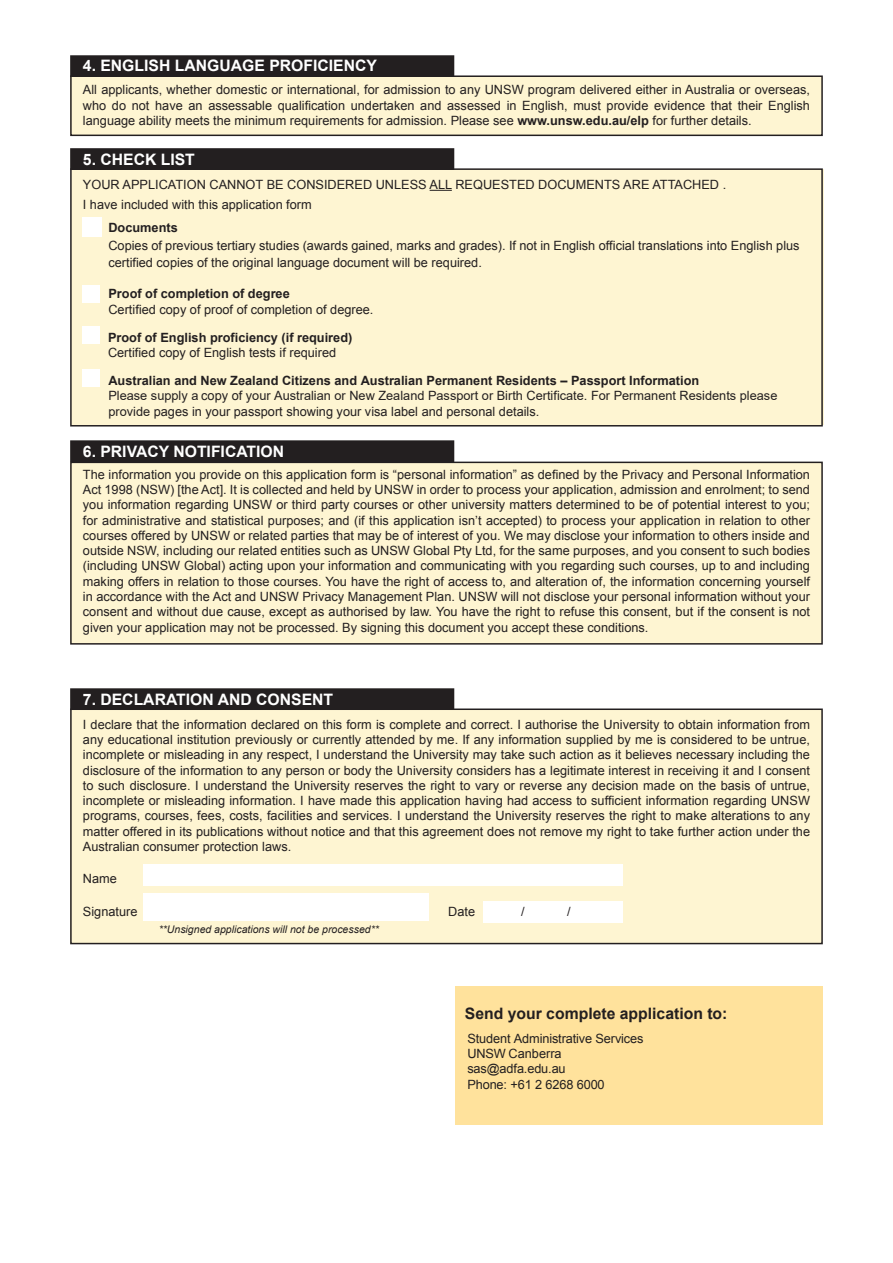
<style>
.page{position:relative;width:893px;height:1263px;background:#fff}
.page>*{position:absolute;margin:0;border:0;box-sizing:border-box;transform-origin:0 0}
.t1{font:700 15.75px "Arial";color:#fff}
.t2{font:700 15.75px "Arial";color:#231f20}
.t3{font:12.75px/15.3px "Arial";color:#231f20}
.t4{font:700 12.75px/15.3px "Arial";color:#231f20}
.t5{font:italic 10.5px "Arial";color:#231f20}
.s1{font-style:inherit}
.s2{font-weight:700}
.s3{font-weight:400}
</style>
<div class="page">
<div style="left:71px;top:76px;width:751px;height:59px;background:#fef5d2"></div>
<div style="left:70px;top:75px;width:753px;height:61px;border:2px solid #231f20"></div>
<div style="left:71px;top:56px;width:383px;height:20px;background:#231f20"></div>
<div style="left:70px;top:55px;width:384px;height:22px;border:2px solid #231f20"></div>
<div style="left:71px;top:709px;width:751px;height:234px;background:#fef5d2"></div>
<div style="left:70px;top:708px;width:753px;height:236px;border:2px solid #231f20"></div>
<div style="left:71px;top:689px;width:383px;height:20px;background:#231f20"></div>
<div style="left:70px;top:688px;width:384px;height:22px;border:2px solid #231f20"></div>
<div style="left:455px;top:986px;width:367px;height:139px;background:#ffe29c"></div>
<div style="left:71px;top:462px;width:751px;height:182px;background:#fef5d2"></div>
<div style="left:70px;top:462px;width:753px;height:183px;border:2px solid #231f20"></div>
<div style="left:71px;top:441px;width:383px;height:20px;background:#231f20"></div>
<div style="left:70px;top:440px;width:384px;height:22px;border:2px solid #231f20"></div>
<div style="left:71px;top:169px;width:752px;height:256px;background:#fef5d2"></div>
<div style="left:70px;top:168px;width:753px;height:258px;border:2px solid #231f20"></div>
<div style="left:71px;top:149px;width:383px;height:20px;background:#231f20"></div>
<div style="left:70px;top:148px;width:384px;height:22px;border:2px solid #231f20"></div>
<div style="left:83px;top:217px;width:19px;height:19px;background:#fff"></div>
<div style="left:83px;top:285px;width:17px;height:17px;background:#fff"></div>
<div style="left:83px;top:370px;width:17px;height:17px;background:#fff"></div>
<div style="left:83px;top:326px;width:17px;height:17px;background:#fff"></div>
<div style="left:143px;top:893px;width:285px;height:27px;background:#fff"></div>
<div style="left:483px;top:901px;width:140px;height:21px;background:#fff"></div>
<div style="left:143px;top:865px;width:480px;height:21px;background:#fff"></div>
<svg style="left:430px;top:190px;width:22px;height:1px"></svg>
<p class="t1" style="left:83px;top:55px;width:296px"><span class="s1">4</span>. ENGLISH LANGUAGE PROFICIENCY</p>
<p class="t3" style="left:83px;top:82px;width:729px;text-align:justify">All applicants, whether domestic or international, for admission to any UNSW program delivered either in Australia or overseas, who do not have an assessable qualification undertaken and assessed in English, must provide evidence that their English language ability meets the minimum requirements for admission. Please see <span class="s2">www.unsw.edu.au/elp</span> for further details.</p>
<p class="t1" style="left:83px;top:149px;width:114px"><span class="s1">5</span>. CHECK LIST</p>
<p class="t3" style="left:83px;top:177px;width:645px">YOUR APPLICATION CANNOT BE CONSIDERED UNLESS ALL REQUESTED DOCUMENTS ARE ATTACHED .</p>
<p class="t3" style="left:83px;top:196px;width:230px">I have included with this application form</p>
<p class="t3" style="left:108px;top:219px;width:693px;line-height:17.4px"><span class="s2">Documents<br></span>Copies of previous tertiary studies (awards gained, marks and grades). If not in English official translations into English plus certified copies of the original language document will be required.</p>
<p class="t3" style="left:108px;top:286px;width:267px"><span class="s2">Proof of completion of degree<br></span>Certified copy of proof of completion of degree.</p>
<p class="t4" style="left:108px;top:330px;width:246px">Proof of English proficiency (if required)<br><span class="s3">Certified copy of English tests if required</span></p>
<p class="t3" style="left:108px;top:373px;width:670px"><span class="s2">Australian and New Zealand Citizens and Australian Permanent Residents – Passport Information<br></span>Please supply a copy of your Australian or New Zealand Passport or Birth Certificate. For Permanent Residents please provide pages in your passport showing your visa label and personal details.</p>
<p class="t1" style="left:83px;top:441px;width:203px"><span class="s1">6</span>. PRIVACY NOTIFICATION</p>
<p class="t3" style="left:83px;top:467px;width:729px;text-align:justify">The information you provide on this application form is “personal information” as defined by the Privacy and Personal Information Act 1998 (NSW) [the Act]. It is collected and held by UNSW in order to process your application, admission and enrolment; to send you information regarding UNSW or third party courses or other university matters determined to be of potential interest to you; for administrative and statistical purposes; and (if this application isn’t accepted) to process your application in relation to other courses offered by UNSW or related parties that may be of interest of you. We may disclose your information to others inside and outside NSW, including our related entities such as UNSW Global Pty Ltd, for the same purposes, and you consent to such bodies (including UNSW Global) acting upon your information and communicating with you regarding such courses, up to and including making offers in relation to those courses. You have the right of access to, and alteration of, the information concerning yourself in accordance with the Act and UNSW Privacy Management Plan. UNSW will not disclose your personal information without your consent and without due cause, except as authorised by law. You have the right to refuse this consent, but if the consent is not given your application may not be processed. By signing this document you accept these conditions.</p>
<p class="t1" style="left:83px;top:689px;width:252px"><span class="s1">7</span>. DECLARATION AND CONSENT</p>
<p class="t3" style="left:83px;top:717px;width:729px;text-align:justify">I declare that the information declared on this form is complete and correct. I authorise the University to obtain information from any educational institution previously or currently attended by me. If any information supplied by me is considered to be untrue, incomplete or misleading in any respect, I understand the University may take such action as it believes necessary including the disclosure of the information to any person or body the University considers has a legitimate interest in receiving it and I consent to such disclosure. I understand the University reserves the right to vary or reverse any decision made on the basis of untrue, incomplete or misleading information. I have made this application having had access to sufficient information regarding UNSW programs, courses, fees, costs, facilities and services. I understand the University reserves the right to make alterations to any matter offered in its publications without notice and that this agreement does not remove my right to take further action under the Australian consumer protection laws.</p>
<p class="t3" style="left:83px;top:871px;width:36px">Name</p>
<p class="t3" style="left:83px;top:904px;width:56px">Signature</p>
<p class="t3" style="left:448px;top:904px;width:28px">Date</p>
<p class="t3" style="left:521px;top:904px;width:5px">/</p>
<p class="t3" style="left:567px;top:904px;width:5px">/</p>
<p class="t5" style="left:159px;top:922px;width:222px">**Unsigned applications will not be processed**</p>
<p class="t2" style="left:465px;top:1002px;width:264px">Send your complete application to:</p>
<p class="t3" style="left:467px;top:1031px;width:178px">Student Administrative Services<br>UNSW Canberra sas@adfa.edu.au<br>Phone: +61 2 6268 6000</p>
</div>
